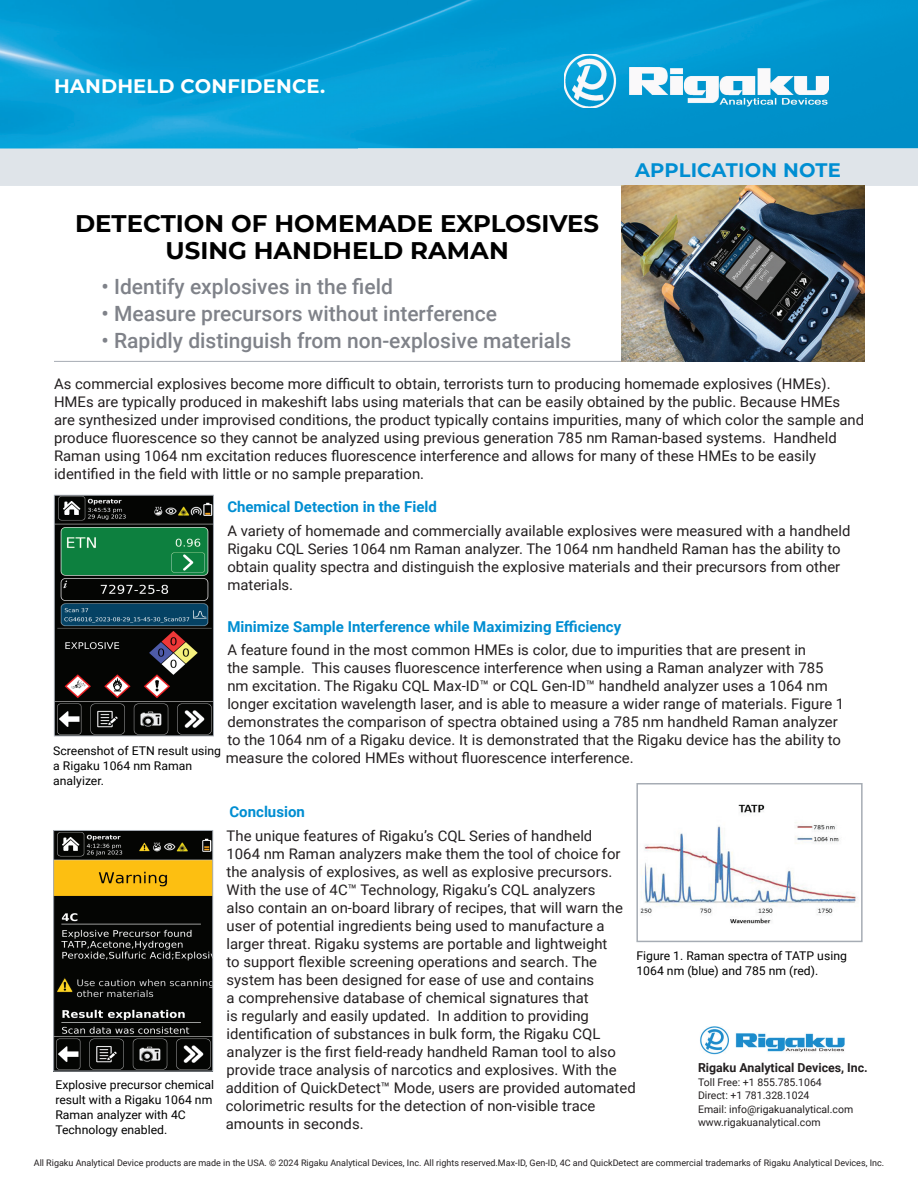
<style>
.page{position:relative;width:918px;height:1188px;background:#fff}
.page>*{position:absolute;margin:0;border:0;box-sizing:border-box;transform-origin:0 0}
.t1{font:700 24px/27px "Montserrat";color:#000;text-align:center}
.t2{font:500 21px "Roboto";color:#7f8289}
.t3{font:700 19.5px "Montserrat";letter-spacing:.01em;color:#fff}
.t4{font:700 19.5px "Montserrat";letter-spacing:.01em;color:#008ed2}
.t5{font:700 15px "Roboto";color:#008ed2}
.t6{font:14.7px/18px "Roboto";color:#231f20}
.t7{font:700 12.3px "Roboto";color:#231f20}
.t8{font:12px/15px "Roboto";color:#000}
.t9{font:10.5px/13.5px "Roboto";color:#231f20}
.t10{font:9px "Roboto";color:#231f20}
</style>
<div class="page">
<img style="left:0;top:0;width:612px;height:148px">
<div style="left:612px;top:99px;width:306px;height:49px;background:#0090c9"></div>
<div style="left:816px;top:0;width:102px;height:99px;background:#0093cc"></div>
<img style="left:612px;top:0;width:204px;height:54px">
<div style="left:0;top:148px;width:918px;height:38px;background:#dfe4e9"></div>
<hr style="left:54px;top:361px;width:765px;height:1px;background:#a6acb4">
<img style="left:640px;top:804px;width:218px;height:120px">
<div style="left:636px;top:783px;width:227px;height:159px;border:2px solid #a6acb4"></div>
<img style="left:56px;top:497px;width:156px;height:237px">
<div style="left:54px;top:495px;width:160px;height:241px;border:1px solid #a6acb4"></div>
<img style="left:621px;top:186px;width:244px;height:175px">
<img style="left:564px;top:54px;width:264px;height:54px">
<img style="left:700px;top:1026px;width:145px;height:28px">
<img style="left:55px;top:832px;width:156px;height:237px">
<div style="left:53px;top:830px;width:160px;height:241px;border:1px solid #a6acb4"></div>
<h3 class="t3" style="left:54px;top:72px;width:273px">HANDHELD CONFIDENCE.</h3>
<h1 class="t1" style="left:75px;top:209px;width:526px">DETECTION OF HOMEMADE EXPLOSIVES<br>USING HANDHELD RAMAN</h1>
<h3 class="t4" style="left:635px;top:156px;width:207px">APPLICATION NOTE</h3>
<h2 class="t2" style="left:102px;top:272px;width:293px">• Identify explosives in the field</h2>
<h2 class="t2" style="left:102px;top:299px;width:397px">• Measure precursors without interference</h2>
<h2 class="t2" style="left:102px;top:326px;width:471px">• Rapidly distinguish from non-explosive materials</h2>
<p class="t6" style="left:54px;top:374px;width:812px">As commercial explosives become more difficult to obtain, terrorists turn to producing homemade explosives (HMEs).<br>HMEs are typically produced in makeshift labs using materials that can be easily obtained by the public. Because HMEs are synthesized under improvised conditions, the product typically contains impurities, many of which color the sample and produce fluorescence so they cannot be analyzed using previous generation 785 nm Raman-based systems. Handheld Raman using 1064 nm excitation reduces fluorescence interference and allows for many of these HMEs to be easily identified in the field with little or no sample preparation.</p>
<p class="t5" style="left:227px;top:497px;width:211px">Chemical Detection in the Field</p>
<p class="t6" style="left:227px;top:521px;width:625px">A variety of homemade and commercially available explosives were measured with a handheld Rigaku CQL Series 1064 nm Raman analyzer. The 1064 nm handheld Raman has the ability to obtain quality spectra and distinguish the explosive materials and their precursors from other materials.</p>
<p class="t5" style="left:227px;top:616px;width:395px">Minimize Sample Interference while Maximizing Efficiency</p>
<p class="t6" style="left:226px;top:640px;width:620px">A feature found in the most common HMEs is color, due to impurities that are present in<br>the sample. This causes fluorescence interference when using a Raman analyzer with 785 nm excitation. The Rigaku CQL Max-ID™ or CQL Gen-ID™ handheld analyzer uses a 1064 nm longer excitation wavelength laser, and is able to measure a wider range of materials. Figure 1 demonstrates the comparison of spectra obtained using a 785 nm handheld Raman analyzer to the 1064 nm of a Rigaku device. It is demonstrated that the Rigaku device has the ability to measure the colored HMEs without fluorescence interference.</p>
<p class="t8" style="left:53px;top:742px;width:169px">Screenshot of ETN result using a Rigaku 1064 nm Raman analyizer.</p>
<p class="t5" style="left:230px;top:802px;width:77px">Conclusion</p>
<p class="t6" style="left:226px;top:826px;width:412px">The unique features of Rigaku’s CQL Series of handheld<br>1064 nm Raman analyzers make them the tool of choice for the analysis of explosives, as well as explosive precursors.<br>With the use of 4C™ Technology, Rigaku’s CQL analyzers<br>also contain an on-board library of recipes, that will warn the user of potential ingredients being used to manufacture a larger threat. Rigaku systems are portable and lightweight<br>to support flexible screening operations and search. The system has been designed for ease of use and contains<br>a comprehensive database of chemical signatures that<br>is regularly and easily updated. In addition to providing identification of substances in bulk form, the Rigaku CQL analyzer is the first field-ready handheld Raman tool to also provide trace analysis of narcotics and explosives. With the addition of QuickDetect™ Mode, users are provided automated colorimetric results for the detection of non-visible trace amounts in seconds.</p>
<p class="t8" style="left:636px;top:948px;width:212px">Figure 1. Raman spectra of TATP using<br>1064 nm (blue) and 785 nm (red).</p>
<p class="t7" style="left:698px;top:1059px;width:171px">Rigaku Analytical Devices, Inc.</p>
<p class="t9" style="left:698px;top:1075px;width:157px">Toll Free: +1 855.785.1064<br>Direct: +1 781.328.1024<br>Email: info@rigakuanalytical.com www.rigakuanalytical.com</p>
<p class="t10" style="left:34px;top:1157px;width:852px">All Rigaku Analytical Device products are made in the USA. © 2024 Rigaku Analytical Devices, Inc. All rights reserved.Max-ID, Gen-ID, 4C and QuickDetect are commercial trademarks of Rigaku Analytical Devices, Inc.</p>
<p class="t8" style="left:55px;top:1076px;width:160px">Explosive precursor chemical result with a Rigaku 1064 nm<br>Raman analyzer with 4C<br>Technology enabled.</p>
</div>
